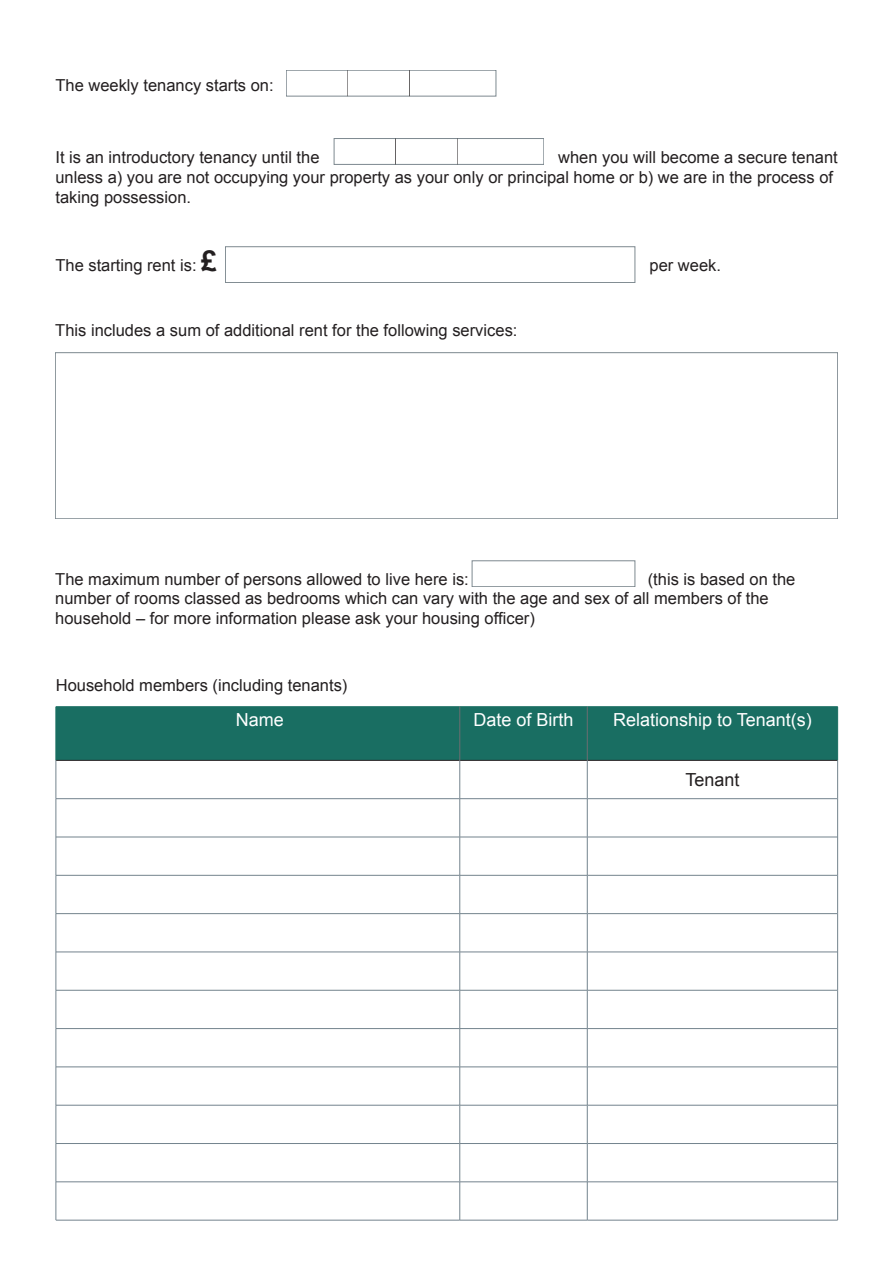
<style>
.page{position:relative;width:893px;height:1263px;background:#fff}
.page>*{position:absolute;margin:0;border:0;box-sizing:border-box;transform-origin:0 0}
.t1{font:18px "Arial";color:#fff}
.t2{font:18px "Arial";color:#231f20}
.t3{font:16.5px/19.8px "Arial";color:#231f20}
.s1{font-weight:700;font-size:28.5px}
</style>
<div class="page">
<div style="left:57px;top:707px;width:780px;height:53px;background:#196e62"></div>
<svg style="left:57px;top:761px;width:780px;height:459px"></svg>
<hr style="left:56px;top:760px;width:404px;height:1px;background:#231f20">
<hr style="left:460px;top:760px;width:127px;height:1px;background:#231f20">
<hr style="left:587px;top:760px;width:251px;height:1px;background:#231f20">
<hr style="left:56px;top:706px;width:404px;height:1px;background:#196e62">
<hr style="left:56px;top:707px;width:1px;height:53px;background:#196e62">
<hr style="left:460px;top:706px;width:127px;height:1px;background:#196e62">
<hr style="left:587px;top:706px;width:251px;height:1px;background:#196e62">
<hr style="left:837px;top:707px;width:1px;height:53px;background:#196e62">
<hr style="left:459px;top:707px;width:1px;height:53px;background:#6c6d70">
<hr style="left:587px;top:707px;width:1px;height:53px;background:#6c6d70">
<hr style="left:56px;top:760px;width:1px;height:39px;background:#73838d">
<hr style="left:459px;top:760px;width:1px;height:38px;background:#73838d">
<hr style="left:587px;top:760px;width:1px;height:38px;background:#73838d">
<hr style="left:837px;top:760px;width:1px;height:39px;background:#73838d">
<hr style="left:56px;top:799px;width:1px;height:38px;background:#73838d">
<hr style="left:459px;top:799px;width:1px;height:38px;background:#73838d">
<hr style="left:587px;top:799px;width:1px;height:38px;background:#73838d">
<hr style="left:837px;top:799px;width:1px;height:38px;background:#73838d">
<hr style="left:56px;top:837px;width:1px;height:38px;background:#73838d">
<hr style="left:459px;top:837px;width:1px;height:38px;background:#73838d">
<hr style="left:587px;top:837px;width:1px;height:38px;background:#73838d">
<hr style="left:837px;top:837px;width:1px;height:38px;background:#73838d">
<hr style="left:56px;top:875px;width:1px;height:39px;background:#73838d">
<hr style="left:459px;top:875px;width:1px;height:38px;background:#73838d">
<hr style="left:587px;top:875px;width:1px;height:38px;background:#73838d">
<hr style="left:837px;top:875px;width:1px;height:39px;background:#73838d">
<hr style="left:56px;top:914px;width:1px;height:38px;background:#73838d">
<hr style="left:459px;top:914px;width:1px;height:38px;background:#73838d">
<hr style="left:587px;top:914px;width:1px;height:38px;background:#73838d">
<hr style="left:837px;top:914px;width:1px;height:38px;background:#73838d">
<hr style="left:56px;top:952px;width:1px;height:38px;background:#73838d">
<hr style="left:459px;top:952px;width:1px;height:38px;background:#73838d">
<hr style="left:587px;top:952px;width:1px;height:38px;background:#73838d">
<hr style="left:837px;top:952px;width:1px;height:38px;background:#73838d">
<hr style="left:56px;top:990px;width:1px;height:38px;background:#73838d">
<hr style="left:459px;top:990px;width:1px;height:38px;background:#73838d">
<hr style="left:587px;top:990px;width:1px;height:38px;background:#73838d">
<hr style="left:837px;top:990px;width:1px;height:38px;background:#73838d">
<hr style="left:56px;top:1028px;width:1px;height:39px;background:#73838d">
<hr style="left:459px;top:1029px;width:1px;height:38px;background:#73838d">
<hr style="left:587px;top:1029px;width:1px;height:38px;background:#73838d">
<hr style="left:837px;top:1028px;width:1px;height:39px;background:#73838d">
<hr style="left:56px;top:1067px;width:1px;height:38px;background:#73838d">
<hr style="left:459px;top:1067px;width:1px;height:38px;background:#73838d">
<hr style="left:587px;top:1067px;width:1px;height:38px;background:#73838d">
<hr style="left:837px;top:1067px;width:1px;height:38px;background:#73838d">
<hr style="left:56px;top:1105px;width:1px;height:38px;background:#73838d">
<hr style="left:459px;top:1105px;width:1px;height:38px;background:#73838d">
<hr style="left:587px;top:1105px;width:1px;height:38px;background:#73838d">
<hr style="left:837px;top:1105px;width:1px;height:38px;background:#73838d">
<hr style="left:56px;top:1143px;width:1px;height:39px;background:#73838d">
<hr style="left:459px;top:1144px;width:1px;height:37px;background:#73838d">
<hr style="left:587px;top:1144px;width:1px;height:37px;background:#73838d">
<hr style="left:837px;top:1143px;width:1px;height:39px;background:#73838d">
<hr style="left:56px;top:1182px;width:1px;height:38px;background:#73838d">
<hr style="left:459px;top:1182px;width:1px;height:38px;background:#73838d">
<hr style="left:587px;top:1182px;width:1px;height:38px;background:#73838d">
<hr style="left:837px;top:1182px;width:1px;height:38px;background:#73838d">
<hr style="left:56px;top:798px;width:404px;height:1px;background:#73838d">
<hr style="left:460px;top:798px;width:127px;height:1px;background:#73838d">
<hr style="left:587px;top:798px;width:250px;height:1px;background:#73838d">
<hr style="left:56px;top:837px;width:404px;height:1px;background:#73838d">
<hr style="left:460px;top:837px;width:127px;height:1px;background:#73838d">
<hr style="left:587px;top:837px;width:250px;height:1px;background:#73838d">
<hr style="left:56px;top:875px;width:404px;height:1px;background:#73838d">
<hr style="left:460px;top:875px;width:127px;height:1px;background:#73838d">
<hr style="left:587px;top:875px;width:250px;height:1px;background:#73838d">
<hr style="left:56px;top:913px;width:404px;height:1px;background:#73838d">
<hr style="left:460px;top:913px;width:127px;height:1px;background:#73838d">
<hr style="left:587px;top:913px;width:250px;height:1px;background:#73838d">
<hr style="left:56px;top:952px;width:404px;height:1px;background:#73838d">
<hr style="left:460px;top:952px;width:127px;height:1px;background:#73838d">
<hr style="left:587px;top:952px;width:250px;height:1px;background:#73838d">
<hr style="left:56px;top:990px;width:404px;height:1px;background:#73838d">
<hr style="left:460px;top:990px;width:127px;height:1px;background:#73838d">
<hr style="left:587px;top:990px;width:250px;height:1px;background:#73838d">
<hr style="left:56px;top:1028px;width:404px;height:1px;background:#73838d">
<hr style="left:460px;top:1028px;width:127px;height:1px;background:#73838d">
<hr style="left:587px;top:1028px;width:250px;height:1px;background:#73838d">
<hr style="left:56px;top:1067px;width:404px;height:1px;background:#73838d">
<hr style="left:460px;top:1067px;width:127px;height:1px;background:#73838d">
<hr style="left:587px;top:1067px;width:250px;height:1px;background:#73838d">
<hr style="left:56px;top:1105px;width:404px;height:1px;background:#73838d">
<hr style="left:460px;top:1105px;width:127px;height:1px;background:#73838d">
<hr style="left:587px;top:1105px;width:250px;height:1px;background:#73838d">
<hr style="left:56px;top:1143px;width:404px;height:1px;background:#73838d">
<hr style="left:460px;top:1143px;width:127px;height:1px;background:#73838d">
<hr style="left:587px;top:1143px;width:250px;height:1px;background:#73838d">
<hr style="left:56px;top:1181px;width:404px;height:1px;background:#73838d">
<hr style="left:460px;top:1181px;width:127px;height:1px;background:#73838d">
<hr style="left:587px;top:1181px;width:250px;height:1px;background:#73838d">
<hr style="left:56px;top:1220px;width:404px;height:1px;background:#73838d">
<hr style="left:460px;top:1220px;width:127px;height:1px;background:#73838d">
<hr style="left:587px;top:1220px;width:251px;height:1px;background:#73838d">
<div style="left:334px;top:138px;width:210px;height:26px;background:#fff;border:1px solid #45555f"></div>
<svg style="left:395px;top:138px;width:1px;height:26px"></svg>
<svg style="left:457px;top:138px;width:1px;height:26px"></svg>
<svg style="left:409px;top:70px;width:1px;height:26px"></svg>
<p class="t3" style="left:55px;top:75px;width:220px">The weekly tenancy starts on:</p>
<p class="t3" style="left:55px;top:148px;width:784px;text-indent:503px">when you will become a secure tenant unless a) you are not occupying your property as your only or principal home or b) we are in the process of taking possession.</p>
<p class="t3" style="left:55px;top:148px;width:266px">It is an introductory tenancy until the</p>
<p class="t3" style="left:55px;top:255px;width:163px">The starting rent is: <span class="s1">£</span></p>
<p class="t3" style="left:649px;top:255px;width:73px">per week.</p>
<p class="t3" style="left:55px;top:321px;width:464px">This includes a sum of additional rent for the following services:</p>
<p class="t3" style="left:55px;top:569px;width:415px">The maximum number of persons allowed to live here is:</p>
<p class="t3" style="left:55px;top:569px;width:742px;text-indent:592px">(this is based on the number of rooms classed as bedrooms which can vary with the age and sex of all members of the household – for more information please ask your housing officer)</p>
<p class="t3" style="left:56px;top:676px;width:293px">Household members (including tenants)</p>
<p class="t1" style="left:236px;top:708px;width:50px">Name</p>
<p class="t1" style="left:473px;top:708px;width:102px">Date of Birth</p>
<p class="t1" style="left:613px;top:708px;width:200px">Relationship to Tenant(s)</p>
<p class="t2" style="left:685px;top:768px;width:56px">Tenant</p>
</div>
